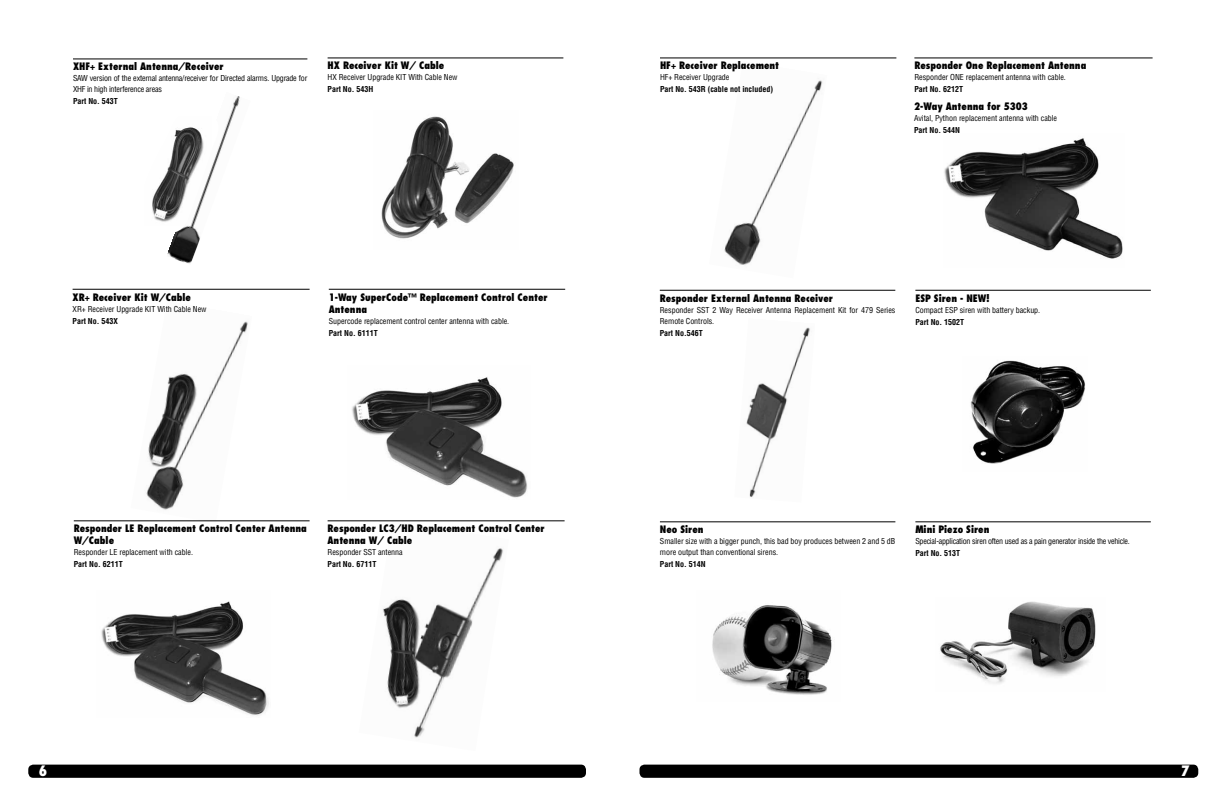
<style>
.page{position:relative;width:1224px;height:792px;background:#fff}
.page>*{position:absolute;margin:0;border:0;box-sizing:border-box;transform-origin:0 0}
.t1{font:800 condensed 14px "Futura";color:#fff}
.t2{font:800 condensed 10px/12px "Futura";color:#000}
.t3{font:condensed 8px/11px "Helvetica";letter-spacing:-.005em;color:#000}
.t4{font:700 condensed 8px "Helvetica";color:#000}
.t5{font:condensed 8px/11px "Helvetica";letter-spacing:-.025em;color:#000}
.t6{font:condensed 8px "Helvetica";letter-spacing:-.03em;color:#000}
</style>
<div class="page">
<div style="left:28px;top:765px;width:558px;height:13px;background:#000;border-radius:5px"></div>
<div style="left:640px;top:765px;width:558px;height:13px;background:#000;border-radius:5px"></div>
<img style="left:359px;top:521px;width:150px;height:217px">
<img style="left:131px;top:321px;width:121px;height:201px">
<img style="left:724px;top:80px;width:99px;height:185px">
<hr style="left:328px;top:520px;width:237px;height:1px;background:#000">
<hr style="left:328px;top:57px;width:235px;height:1px;background:#000">
<hr style="left:660px;top:57px;width:236px;height:1px;background:#000">
<hr style="left:73px;top:289px;width:237px;height:1px;background:#000">
<hr style="left:329px;top:289px;width:236px;height:1px;background:#000">
<hr style="left:74px;top:520px;width:236px;height:1px;background:#000">
<hr style="left:914px;top:57px;width:239px;height:1px;background:#000">
<img style="left:381px;top:116px;width:133px;height:123px">
<img style="left:352px;top:377px;width:176px;height:121px">
<img style="left:101px;top:601px;width:168px;height:115px">
<img style="left:970px;top:360px;width:116px;height:104px">
<hr style="left:915px;top:290px;width:236px;height:1px;background:#000">
<img style="left:712px;top:605px;width:120px;height:90px">
<hr style="left:660px;top:521px;width:235px;height:1px;background:#000">
<img style="left:940px;top:601px;width:156px;height:83px">
<hr style="left:915px;top:521px;width:236px;height:1px;background:#000">
<hr style="left:660px;top:290px;width:235px;height:1px;background:#000">
<img style="left:746px;top:327px;width:64px;height:170px">
<img style="left:944px;top:138px;width:179px;height:121px">
<hr style="left:73px;top:58px;width:234px;height:1px;background:#000">
<svg style="left:167px;top:96px;width:73px;height:168px"></svg>
<img style="left:152px;top:117px;width:59px;height:109px">
<p class="t2" style="left:73px;top:60px;width:152px">XHF+ External Antenna/Receiver</p>
<p class="t5" style="left:73px;top:73px;width:236px">SAW version of the external antenna/receiver for Directed alarms. Upgrade for<br>XHF in high interference areas</p>
<p class="t4" style="left:73px;top:96px;width:46px">Part No. 543T</p>
<p class="t2" style="left:328px;top:59px;width:118px">HX Receiver Kit W/ Cable</p>
<p class="t3" style="left:328px;top:72px;width:132px">HX Receiver Upgrade KIT With Cable New</p>
<p class="t4" style="left:328px;top:84px;width:47px">Part No. 543H</p>
<p class="t2" style="left:73px;top:291px;width:120px">XR+ Receiver Kit W/Cable</p>
<p class="t3" style="left:73px;top:303px;width:135px">XR+ Receiver Upgrade KIT With Cable New</p>
<p class="t4" style="left:73px;top:316px;width:47px">Part No. 543X</p>
<p class="t2" style="left:329px;top:291px;width:220px">1-Way SuperCode™ Replacement Control Center<br>Antenna</p>
<p class="t3" style="left:329px;top:315px;width:182px">Supercode replacement control center antenna with cable.</p>
<p class="t4" style="left:329px;top:328px;width:50px">Part No. 6111T</p>
<p class="t2" style="left:74px;top:522px;width:235px">Responder LE Replacement Control Center Antenna<br>W/Cable</p>
<p class="t3" style="left:74px;top:547px;width:121px">Responder LE replacement with cable.</p>
<p class="t4" style="left:74px;top:559px;width:50px">Part No. 6211T</p>
<p class="t2" style="left:328px;top:522px;width:219px">Responder LC3/HD Replacement Control Center<br>Antenna W/ Cable</p>
<p class="t3" style="left:328px;top:547px;width:77px">Responder SST antenna</p>
<p class="t4" style="left:328px;top:559px;width:50px">Part No. 6711T</p>
<p class="t2" style="left:660px;top:59px;width:121px">HF+ Receiver Replacement</p>
<p class="t3" style="left:660px;top:72px;width:71px">HF+ Receiver Upgrade</p>
<p class="t4" style="left:660px;top:84px;width:115px">Part No. 543R (cable not included)</p>
<p class="t2" style="left:914px;top:59px;width:174px">Responder One Replacement Antenna</p>
<p class="t3" style="left:914px;top:72px;width:153px">Responder ONE replacement antenna with cable.</p>
<p class="t4" style="left:914px;top:84px;width:50px">Part No. 6212T</p>
<p class="t2" style="left:914px;top:100px;width:115px">2-Way Antenna for 5303</p>
<p class="t3" style="left:914px;top:112px;width:144px">Avital, Python replacement antenna with cable</p>
<p class="t4" style="left:914px;top:125px;width:47px">Part No. 544N</p>
<p class="t2" style="left:660px;top:292px;width:175px">Responder External Antenna Receiver</p>
<p class="t3" style="left:660px;top:304px;width:237px">Responder SST 2 Way Receiver Antenna Replacement Kit for 479 Series<br>Remote Controls.</p>
<p class="t4" style="left:660px;top:328px;width:44px">Part No. 546T</p>
<p class="t2" style="left:915px;top:292px;width:76px">ESP Siren - NEW!</p>
<p class="t3" style="left:915px;top:304px;width:126px">Compact ESP siren with battery backup.</p>
<p class="t4" style="left:915px;top:317px;width:50px">Part No. 1502T</p>
<p class="t2" style="left:660px;top:523px;width:45px">Neo Siren</p>
<p class="t3" style="left:660px;top:536px;width:237px">Smaller size with a bigger punch, this bad boy produces between 2 and 5 dB more output than conventional sirens.</p>
<p class="t4" style="left:660px;top:559px;width:47px">Part No. 514N</p>
<p class="t2" style="left:915px;top:523px;width:76px">Mini Piezo Siren</p>
<p class="t6" style="left:915px;top:536px;width:216px">Special-application siren often used as a pain generator inside the vehicle.</p>
<p class="t4" style="left:915px;top:548px;width:46px">Part No. 513T</p>
<h1 class="t1" style="left:39px;top:762px;width:10px">6</h1>
<h1 class="t1" style="left:1181px;top:762px;width:10px">7</h1>
</div>
